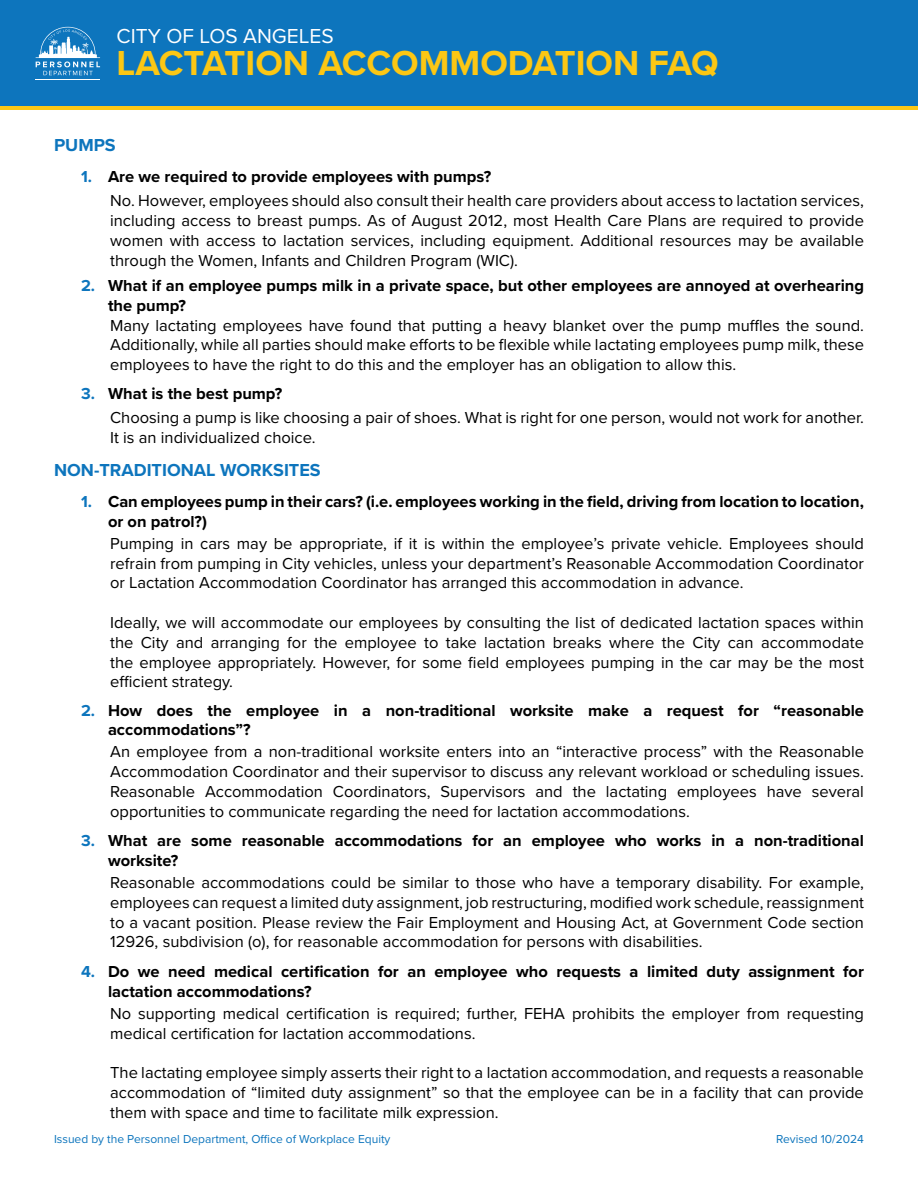
<style>
.page{position:relative;width:918px;height:1188px;background:#fff}
.page>*{position:absolute;margin:0;border:0;box-sizing:border-box;transform-origin:0 0}
.t1{font:700 36px "Proxima Nova";color:#fcc714}
.t2{font:21px "Proxima Nova";color:#fff}
.Section_Title{font:700 18px "Proxima Nova";color:#0d75bd}
.Paragraph{font:16.5px/19.8px "Proxima Nova";color:#000;text-align:justify}
.Number_List{font:700 16.5px/19.8px "Proxima Nova";color:#000}
.t3{font:12px "Proxima Nova";color:#0d75bd}
.s1{color:#0d75bd}
</style>
<div class="page">
<div style="left:0;top:0;width:918px;height:108px;background:#0d75bd"></div>
<hr style="left:0;top:106px;width:918px;height:4px;background:#fcc714">
<hr style="left:36px;top:79px;width:64px;height:1px;background:#fff">
<svg style="left:36px;top:27px;width:64px;height:48px"></svg>
<p class="t2" style="left:117px;top:20px;width:219px">CITY OF LOS ANGELES</p>
<h1 class="t1" style="left:117px;top:37px;width:603px">LACTATION ACCOMMODATION FAQ</h1>
<p class="Section_Title" style="left:54px;top:132px;width:63px">PUMPS</p>
<p class="Number_List" style="left:81px;top:166px;width:412px"><span class="s1">1.</span> Are we required to provide employees with pumps?</p>
<p class="Paragraph" style="left:110px;top:190px;width:755px">No. However, employees should also consult their health care providers about access to lactation services, including access to breast pumps. As of August 2012, most Health Care Plans are required to provide women with access to lactation services, including equipment. Additional resources may be available through the Women, Infants and Children Program (WIC).</p>
<p class="Number_List" style="left:108px;top:275px;width:758px;text-indent:-27px"><span class="s1">2.</span> What if an employee pumps milk in a private space, but other employees are annoyed at overhearing the pump?</p>
<p class="Paragraph" style="left:110px;top:315px;width:755px">Many lactating employees have found that putting a heavy blanket over the pump muffles the sound.<br>Additionally, while all parties should make efforts to be flexible while lactating employees pump milk, these employees to have the right to do this and the employer has an obligation to allow this.</p>
<p class="Paragraph" style="left:110px;top:407px;width:755px">Choosing a pump is like choosing a pair of shoes. What is right for one person, would not work for another.<br>It is an individualized choice.</p>
<p class="Number_List" style="left:81px;top:383px;width:203px"><span class="s1">3.</span> What is the best pump?</p>
<p class="Section_Title" style="left:54px;top:456px;width:268px">NON-TRADITIONAL WORKSITES</p>
<p class="Number_List" style="left:108px;top:491px;width:757px;text-indent:-27px"><span class="s1">1.</span> Can employees pump in their cars? (i.e. employees working in the field, driving from location to location, or on patrol?)</p>
<p class="Paragraph" style="left:110px;top:533px;width:755px">Pumping in cars may be appropriate, if it is within the employee’s private vehicle. Employees should refrain from pumping in City vehicles, unless your department’s Reasonable Accommodation Coordinator or Lactation Accommodation Coordinator has arranged this accommodation in advance.</p>
<p class="Paragraph" style="left:110px;top:612px;width:755px">Ideally, we will accommodate our employees by consulting the list of dedicated lactation spaces within the City and arranging for the employee to take lactation breaks where the City can accommodate the employee appropriately. However, for some field employees pumping in the car may be the most efficient strategy.</p>
<p class="Number_List" style="left:108px;top:700px;width:758px;text-indent:-27px"><span class="s1">2.</span> How does the employee in a non-traditional worksite make a request for “reasonable accommodations”?</p>
<p class="Paragraph" style="left:110px;top:741px;width:755px">An employee from a non-traditional worksite enters into an “interactive process” with the Reasonable Accommodation Coordinator and their supervisor to discuss any relevant workload or scheduling issues.<br>Reasonable Accommodation Coordinators, Supervisors and the lactating employees have several opportunities to communicate regarding the need for lactation accommodations.</p>
<p class="Number_List" style="left:108px;top:831px;width:757px;text-indent:-27px"><span class="s1">3.</span> What are some reasonable accommodations for an employee who works in a non-traditional worksite?</p>
<p class="Paragraph" style="left:110px;top:872px;width:755px">Reasonable accommodations could be similar to those who have a temporary disability. For example, employees can request a limited duty assignment, job restructuring, modified work schedule, reassignment to a vacant position. Please review the Fair Employment and Housing Act, at Government Code section 12926, subdivision (o), for reasonable accommodation for persons with disabilities.</p>
<p class="Number_List" style="left:108px;top:961px;width:758px;text-indent:-27px"><span class="s1">4.</span> Do we need medical certification for an employee who requests a limited duty assignment for lactation accommodations?</p>
<p class="Paragraph" style="left:110px;top:1003px;width:755px">No supporting medical certification is required; further, FEHA prohibits the employer from requesting medical certification for lactation accommodations.</p>
<p class="Paragraph" style="left:110px;top:1062px;width:755px">The lactating employee simply asserts their right to a lactation accommodation, and requests a reasonable accommodation of “limited duty assignment” so that the employee can be in a facility that can provide them with space and time to facilitate milk expression.</p>
<p class="t3" style="left:54px;top:1131px;width:338px">Issued by the Personnel Department, Office of Workplace Equity</p>
<p class="t3" style="left:776px;top:1131px;width:89px">Revised 10/2024</p>
</div>
